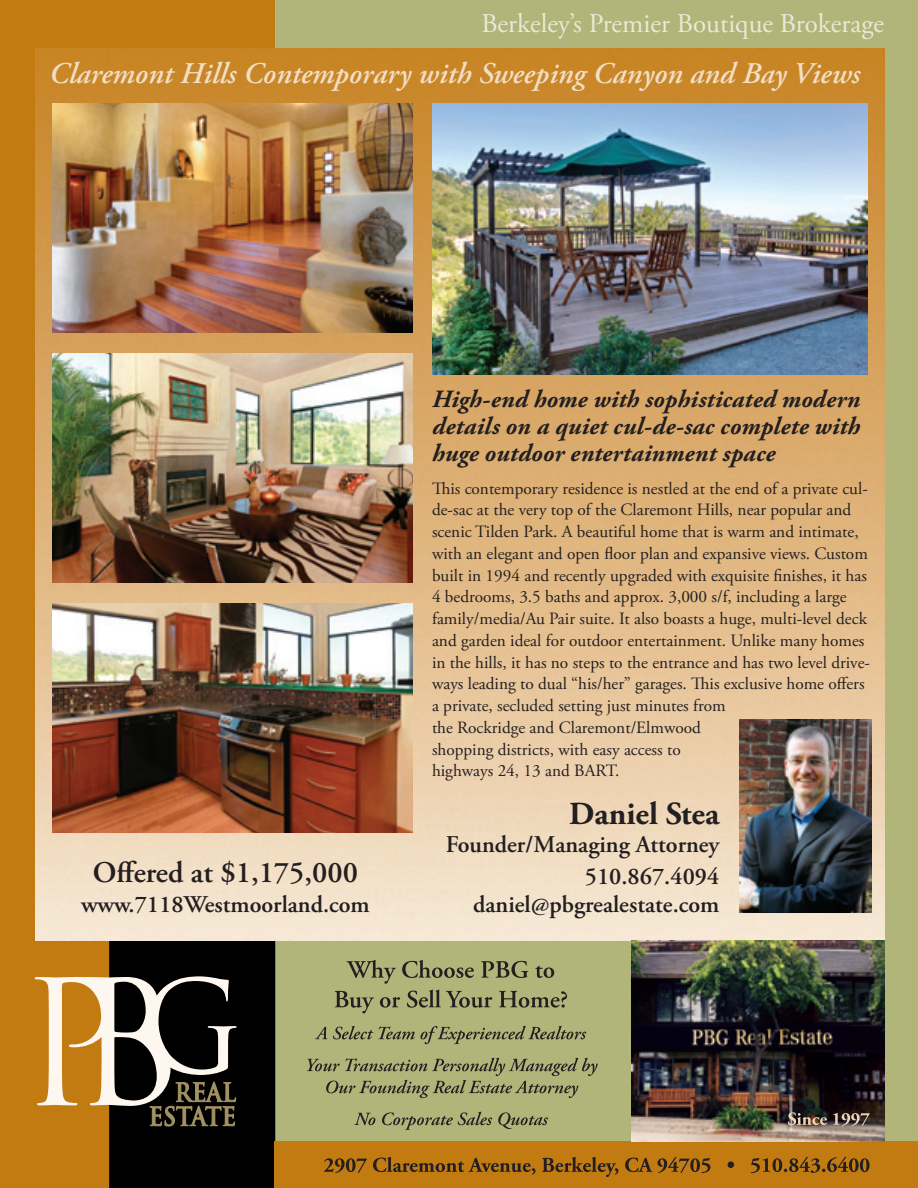
<style>
.page{position:relative;width:918px;height:1188px;background:#fff}
.page>*{position:absolute;margin:0;border:0;box-sizing:border-box;transform-origin:0 0}
.t1{font:700 32.1px "Adobe Garamond Pro";color:#231f20}
.tagline{font:italic 600 30px "Adobe Garamond Pro";color:#f2dec3}
.t2{font:600 30px "Adobe Garamond Pro";color:#231f20}
.t3{font:27px "Adobe Garamond Pro";color:#e9ead6}
.tagline3{font:italic 700 24.75px/27px "Adobe Garamond Pro";letter-spacing:.01em;color:#231f20;text-align:justify}
.t4{font:600 24px "Adobe Garamond Pro";color:#231f20}
.body{font:17.25px/21.8px "Adobe Garamond Pro";color:#231f20}
</style>
<div class="page">
<div style="left:275px;top:0;width:643px;height:1142px;background:#b1b579"></div>
<div style="left:0;top:0;width:275px;height:1188px;background:#c27b11"></div>
<div style="left:109px;top:941px;width:166px;height:247px;background:#000"></div>
<img style="left:36px;top:49px;width:849px;height:892px">
<div style="left:275px;top:1142px;width:643px;height:46px;background:#c27b11"></div>
<svg style="left:114px;top:982px;width:122px;height:151px"></svg>
<img style="left:632px;top:941px;width:253px;height:201px">
<svg style="left:354px;top:1112px;width:194px;height:18px;background:#969868"></svg>
<svg style="left:307px;top:1058px;width:291px;height:40px;background:#999c6a"></svg>
<svg style="left:315px;top:1026px;width:271px;height:18px;background:#959867"></svg>
<svg style="left:335px;top:990px;width:232px;height:23px;background:#939566"></svg>
<svg style="left:346px;top:960px;width:208px;height:24px;background:#949666"></svg>
<svg style="left:324px;top:1157px;width:546px;height:20px"></svg>
<svg style="left:788px;top:1112px;width:82px;height:14px"></svg>
<img style="left:432px;top:104px;width:435px;height:271px">
<img style="left:53px;top:353px;width:360px;height:230px">
<img style="left:53px;top:104px;width:360px;height:229px">
<img style="left:53px;top:603px;width:360px;height:229px">
<img style="left:740px;top:720px;width:132px;height:192px">
<p class="t3" style="left:481px;top:8px;width:404px">Berkeley’s Premier Boutique Brokerage</p>
<p class="tagline" style="left:49px;top:56px;width:813px">Claremont Hills Contemporary with Sweeping Canyon and Bay Views</p>
<p class="t2" style="left:93px;top:855px;width:267px">Offered at $1,175,000</p>
<p class="t4" style="left:81px;top:891px;width:290px">www.7118Westmoorland.com</p>
<p class="tagline3" style="left:432px;top:386px;width:430px">High-end home with sophisticated modern details on a quiet cul-de-sac complete with huge outdoor entertainment space</p>
<p class="body" style="left:432px;top:478px;width:440px">This contemporary residence is nestled at the end of a private cul&shy;de-sac at the very top of the Claremont Hills, near popular and scenic Tilden Park. A beautiful home that is warm and intimate, with an elegant and open floor plan and expansive views. Custom built in 1994 and recently upgraded with exquisite finishes, it has 4 bedrooms, 3.5 baths and approx. 3,000 s/f, including a large family/media/Au Pair suite. It also boasts a huge, multi-level deck and garden ideal for outdoor entertainment. Unlike many homes in the hills, it has no steps to the entrance and has two level drive&shy;ways leading to dual “his/her” garages. This exclusive home offers a private, secluded setting just minutes from<br>the Rockridge and Claremont/Elmwood<br>shopping districts, with easy access to<br>highways 24, 13 and BART.</p>
<p class="t1" style="left:569px;top:795px;width:152px">Daniel Stea</p>
<p class="t4" style="left:446px;top:831px;width:275px">Founder/Managing Attorney</p>
<p class="t4" style="left:585px;top:862px;width:136px">510.867.4094</p>
<p class="t4" style="left:473px;top:891px;width:248px">daniel@pbgrealestate.com</p>
</div>
